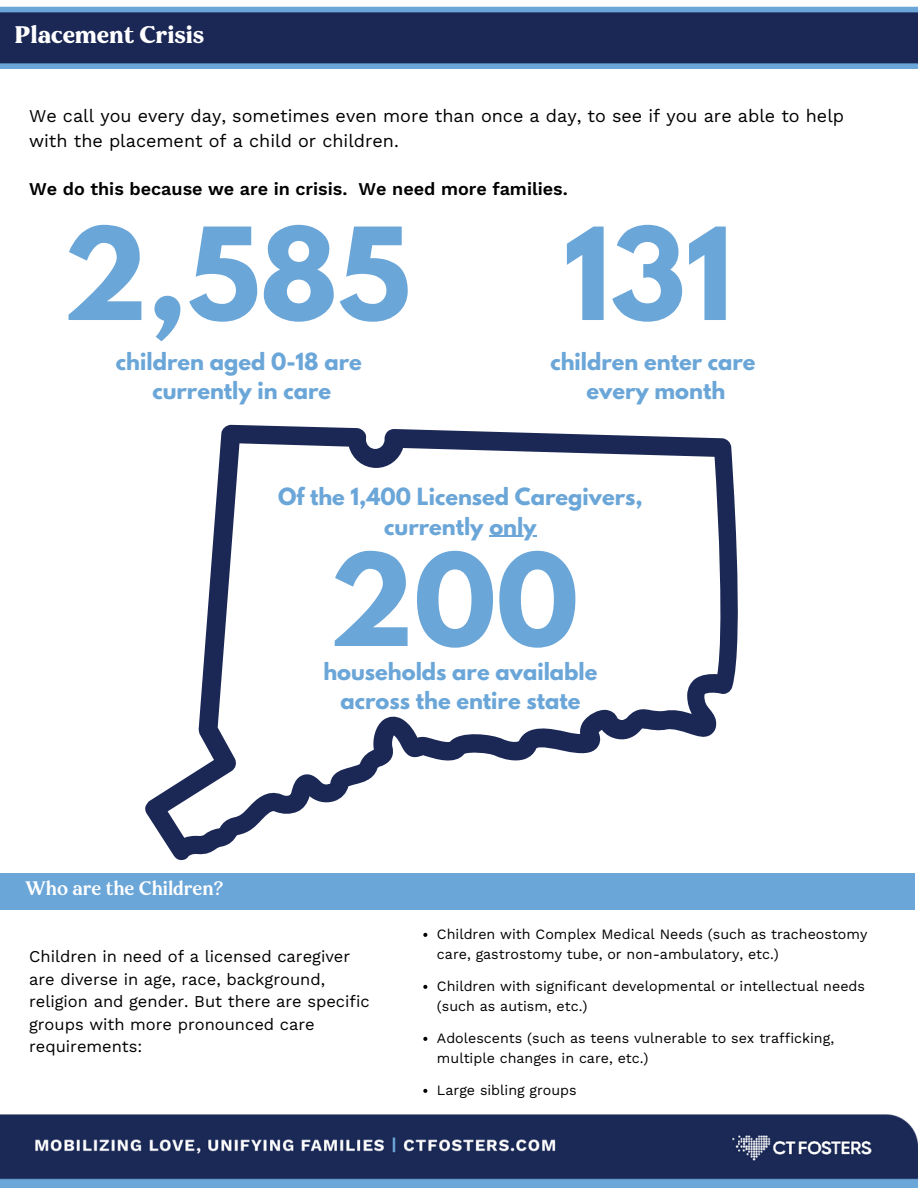
<style>
.page{position:relative;width:918px;height:1188px;background:#fff}
.page>*{position:absolute;margin:0;border:0;box-sizing:border-box;transform-origin:0 0}
.t1{font:700 113.4px "League Spartan";color:#6ba6d8}
.t2{font:700 113.25px "League Spartan";color:#6ba6d8}
.t3{font:700 24px "Pockota";color:#fff}
.t4{font:700 21px/29.2px "League Spartan";color:#6ba6d8;text-align:center}
.t5{font:500 19.5px "Pockota";color:#fff}
.t6{font:18px/24.8px "Work Sans";color:#000}
.t7{font:600 18px "Work Sans";color:#000}
.t8{font:16.5px/22.5px "Work Sans";color:#000}
.t9{font:14.25px/19.5px "Work Sans";color:#000}
</style>
<div class="page">
<img style="left:0;top:1114px;width:918px;height:74px">
<div style="left:0;top:12px;width:918px;height:51px;background:#1b2855"></div>
<div style="left:0;top:7px;width:918px;height:5px;background:#6ba6d8"></div>
<div style="left:0;top:63px;width:918px;height:6px;background:#6ba6d8"></div>
<svg style="left:145px;top:425px;width:593px;height:435px"></svg>
<hr style="left:489px;top:536px;width:48px;height:1px;background:#6ba6d8">
<div style="left:0;top:874px;width:915px;height:36px;background:#6ba6d8"></div>
<svg style="left:423px;top:933px;width:4px;height:4px"></svg>
<svg style="left:423px;top:985px;width:4px;height:4px"></svg>
<svg style="left:423px;top:1037px;width:4px;height:4px"></svg>
<svg style="left:423px;top:1089px;width:4px;height:4px"></svg>
<h5 class="t3" style="left:15px;top:25px;width:191px">Placement Crisis</h5>
<h4 class="t6" style="left:29px;top:104px;width:817px">We call you every day, sometimes even more than once a day, to see if you are able to help with the placement of a child or children.</h4>
<h1 class="t7" style="left:29px;top:178px;width:540px">We do this because we are in crisis. We need more families.</h1>
<h1 class="t2" style="left:62px;top:218px;width:350px">2,585</h1>
<h3 class="t4" style="left:116px;top:350px;width:247px">children aged 0-18 are currently in care</h3>
<h3 class="t2" style="left:564px;top:218px;width:170px">131</h3>
<p class="t4" style="left:550px;top:350px;width:207px">children enter care every month</p>
<h3 class="t4" style="left:278px;top:485px;width:366px">Of the 1,400 Licensed Caregivers, currently only</h3>
<h3 class="t1" style="left:328px;top:544px;width:252px">200</h3>
<h1 class="t4" style="left:323px;top:660px;width:276px">households are available</h1>
<h5 class="t5" style="left:26px;top:880px;width:200px">Who are the Children?</h5>
<h1 class="t4" style="left:341px;top:689px;width:241px">across the entire state</h1>
<p class="t8" style="left:29px;top:946px;width:342px">Children in need of a licensed caregiver are diverse in age, race, background, religion and gender. But there are specific groups with more pronounced care requirements:</p>
<p class="t9" style="left:437px;top:925px;width:432px">Children with Complex Medical Needs (such as tracheostomy care, gastrostomy tube, or non-ambulatory, etc.)</p>
<p class="t9" style="left:437px;top:977px;width:430px">Children with significant developmental or intellectual needs (such as autism, etc.)</p>
<p class="t9" style="left:437px;top:1029px;width:399px">Adolescents (such as teens vulnerable to sex trafficking, multiple changes in care, etc.)</p>
<p class="t9" style="left:437px;top:1081px;width:141px">Large sibling groups</p>
</div>
